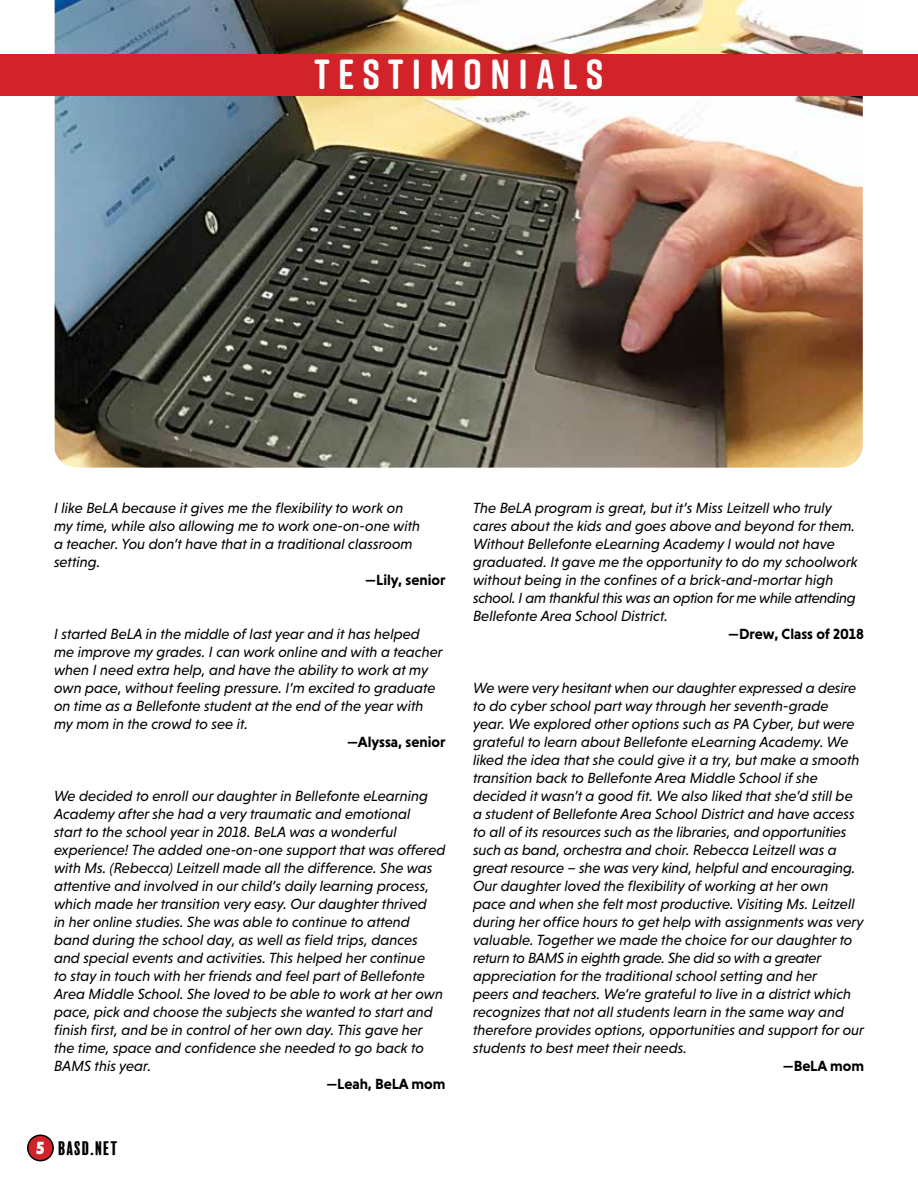
<style>
.page{position:relative;width:918px;height:1188px;background:#fff}
.page>*{position:absolute;margin:0;border:0;box-sizing:border-box;transform-origin:0 0}
.t1{font:700 42px "Rift Soft";letter-spacing:.2em;color:#fff}
.t2{font:18px "Balboa Plus Fill";color:#000}
.t3{font:italic 15px/18px "Niveau Grotesk";color:#000}
.t4{font:700 15px "Niveau Grotesk";color:#000}
</style>
<div class="page">
<img style="left:55px;top:0;width:808px;height:468px">
<div style="left:0;top:54px;width:918px;height:41px;background:#d2232a"></div>
<div style="left:28px;top:1135px;width:25px;height:26px;background:#d2232a;border-radius:50%"></div>
<div style="left:27px;top:1135px;width:27px;height:26px;border:2px solid #000;border-radius:50%"></div>
<h1 class="t1" style="left:315px;top:44px;width:290px">TESTIMONIALS</h1>
<p class="t3" style="left:54px;top:499px;width:368px">I like BeLA because it gives me the flexibility to work on my time, while also allowing me to work one-on-one with a teacher. You don’t have that in a traditional classroom setting.</p>
<p class="t4" style="left:365px;top:572px;width:82px">—Lily, senior</p>
<p class="t3" style="left:54px;top:625px;width:390px">I started BeLA in the middle of last year and it has helped me improve my grades. I can work online and with a teacher when I need extra help, and have the ability to work at my own pace, without feeling pressure. I’m excited to graduate on time as a Bellefonte student at the end of the year with my mom in the crowd to see it.</p>
<p class="t4" style="left:347px;top:734px;width:100px">—Alyssa, senior</p>
<p class="t3" style="left:54px;top:787px;width:393px">We decided to enroll our daughter in Bellefonte eLearning Academy after she had a very traumatic and emotional<br>start to the school year in 2018. BeLA was a wonderful experience! The added one-on-one support that was offered with Ms. (Rebecca) Leitzell made all the difference. She was attentive and involved in our child’s daily learning process, which made her transition very easy. Our daughter thrived<br>in her online studies. She was able to continue to attend band during the school day, as well as field trips, dances and special events and activities. This helped her continue<br>to stay in touch with her friends and feel part of Bellefonte Area Middle School. She loved to be able to work at her own pace, pick and choose the subjects she wanted to start and finish first, and be in control of her own day. This gave her the time, space and confidence she needed to go back to BAMS this year.</p>
<p class="t4" style="left:326px;top:1076px;width:121px">—Leah, BeLA mom</p>
<p class="t2" style="left:58px;top:1138px;width:62px">BASD.NET</p>
<p class="t3" style="left:473px;top:499px;width:386px">The BeLA program is great, but it’s Miss Leitzell who truly cares about the kids and goes above and beyond for them.<br>Without Bellefonte eLearning Academy I would not have graduated. It gave me the opportunity to do my schoolwork without being in the confines of a brick-and-mortar high school. I am thankful this was an option for me while attending Bellefonte Area School District.</p>
<p class="t4" style="left:728px;top:626px;width:137px">—Drew, Class of 2018</p>
<p class="t3" style="left:473px;top:679px;width:393px">We were very hesitant when our daughter expressed a desire to do cyber school part way through her seventh-grade year. We explored other options such as PA Cyber, but were grateful to learn about Bellefonte eLearning Academy. We liked the idea that she could give it a try, but make a smooth transition back to Bellefonte Area Middle School if she decided it wasn’t a good fit. We also liked that she’d still be a student of Bellefonte Area School District and have access to all of its resources such as the libraries, and opportunities such as band, orchestra and choir. Rebecca Leitzell was a great resource – she was very kind, helpful and encouraging.<br>Our daughter loved the flexibility of working at her own pace and when she felt most productive. Visiting Ms. Leitzell during her office hours to get help with assignments was very valuable. Together we made the choice for our daughter to return to BAMS in eighth grade. She did so with a greater appreciation for the traditional school setting and her<br>peers and teachers. We’re grateful to live in a district which recognizes that not all students learn in the same way and therefore provides options, opportunities and support for our students to best meet their needs.</p>
<p class="t4" style="left:783px;top:1058px;width:83px">—BeLA mom</p>
</div>
